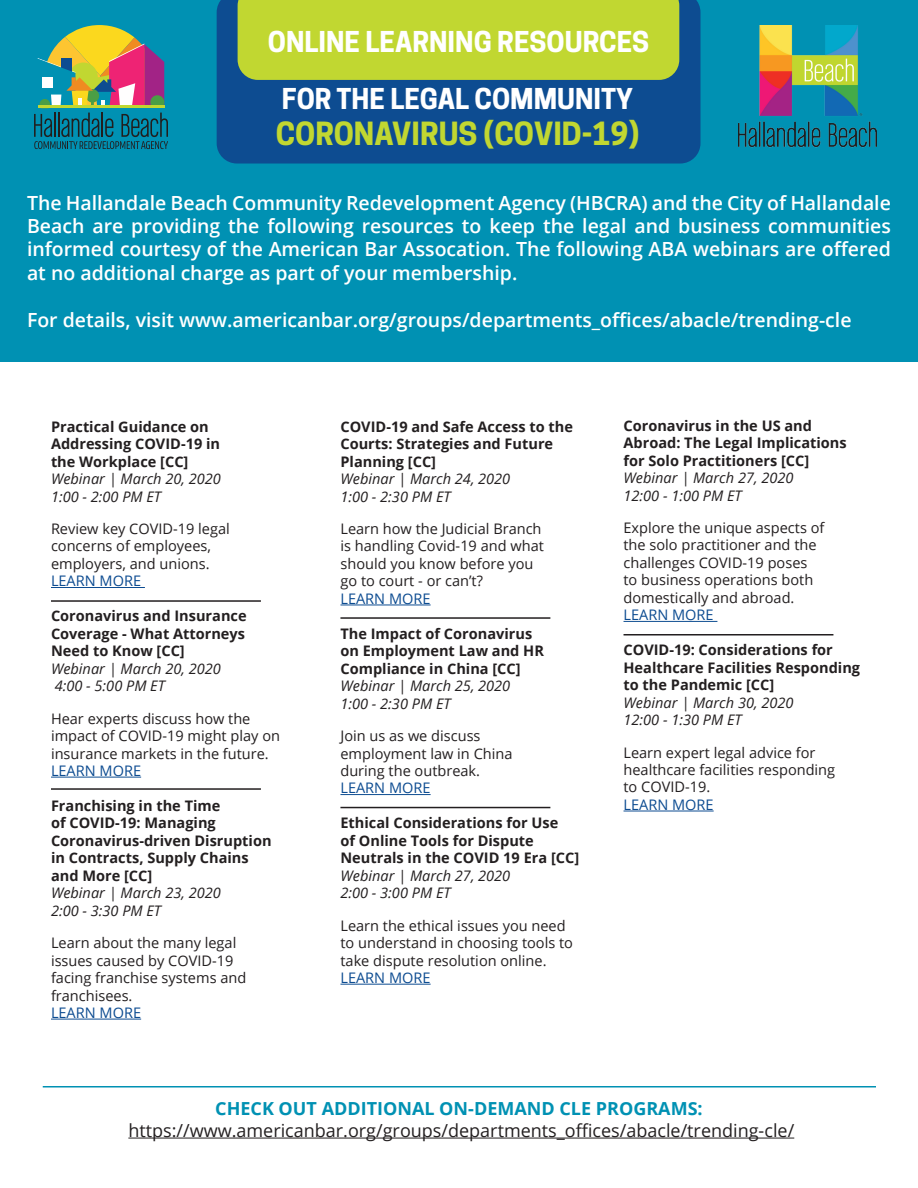
<style>
.page{position:relative;width:918px;height:1188px;background:#fff}
.page>*{position:absolute;margin:0;border:0;box-sizing:border-box;transform-origin:0 0}
.t1{font:700 30px "Cooper Hewitt";color:#c1d731}
.t2{font:700 27px "Cooper Hewitt";color:#fff}
.t3{font:600 19.5px/23.4px "Open Sans";color:#fff;text-align:justify}
.t4{font:18px "Open Sans";color:#231f20}
.t5{font:700 18px "Open Sans";color:#0091b3}
.t6{font:14.55px/17.4px "Open Sans";color:#231f20}
.t7{font:700 14.55px/17.4px "Open Sans";color:#231f20}
.t8{font:italic 14.55px/17.4px "Open Sans";color:#231f20}
.t9{font:14.55px "Open Sans";color:#0d4c91}
</style>
<div class="page">
<div style="left:0;top:0;width:918px;height:362px;background:#0091b3"></div>
<div style="left:217px;top:0;width:483px;height:164px;background:#0d4c91"></div>
<hr style="left:51px;top:587px;width:94px;height:1px;background:#0d4c91">
<hr style="left:51px;top:777px;width:90px;height:1px;background:#0d4c91">
<hr style="left:51px;top:1019px;width:90px;height:1px;background:#0d4c91">
<hr style="left:340px;top:605px;width:91px;height:1px;background:#0d4c91">
<hr style="left:340px;top:794px;width:91px;height:1px;background:#0d4c91">
<hr style="left:340px;top:984px;width:91px;height:1px;background:#0d4c91">
<hr style="left:624px;top:621px;width:93px;height:1px;background:#0d4c91">
<hr style="left:624px;top:811px;width:90px;height:1px;background:#0d4c91">
<div style="left:238px;top:0;width:441px;height:80px;background:#c1d731"></div>
<svg style="left:38px;top:25px;width:126px;height:80px"></svg>
<hr style="left:38px;top:105px;width:126px;height:3px;background:#c1d731">
<svg style="left:34px;top:113px;width:134px;height:36px"></svg>
<hr style="left:43px;top:1086px;width:833px;height:2px;background:#0091b3">
<hr style="left:128px;top:1138px;width:666px;height:1px;background:#231f20">
<img style="left:738px;top:25px;width:139px;height:123px">
<hr style="left:51px;top:600px;width:210px;height:2px;background:#231f20">
<hr style="left:51px;top:788px;width:210px;height:2px;background:#231f20">
<hr style="left:340px;top:617px;width:210px;height:2px;background:#231f20">
<hr style="left:340px;top:807px;width:210px;height:1px;background:#231f20">
<hr style="left:624px;top:634px;width:209px;height:2px;background:#231f20">
<h2 class="t2" style="left:268px;top:26px;width:383px">ONLINE LEARNING RESOURCES</h2>
<h2 class="t2" style="left:282px;top:83px;width:353px">FOR THE LEGAL COMMUNITY</h2>
<h1 class="t1" style="left:276px;top:116px;width:365px">CORONAVIRUS (COVID-19)</h1>
<p class="t3" style="left:27px;top:191px;width:866px">The Hallandale Beach Community Redevelopment Agency (HBCRA) and the City of Hallandale Beach are providing the following resources to keep the legal and business communities informed courtesy of the American Bar Assocation. The following ABA webinars are offered at no additional charge as part of your membership.</p>
<h3 class="t3" style="left:27px;top:308px;width:826px">For details, visit www.americanbar.org/groups/departments_offices/abacle/trending-cle</h3>
<p class="t7" style="left:51px;top:417px;width:171px">Practical Guidance on<br>Addressing COVID-19 in the Workplace [CC]</p>
<p class="t8" style="left:51px;top:470px;width:171px">Webinar | March 20, 2020<br>1:00 - 2:00 PM ET</p>
<p class="t6" style="left:51px;top:520px;width:180px">Review key COVID-19 legal concerns of employees, employers, and unions.</p>
<p class="t9" style="left:51px;top:571px;width:92px">LEARN MORE</p>
<p class="t7" style="left:51px;top:607px;width:197px;text-align:justify">Coronavirus and Insurance Coverage - What Attorneys Need to Know [CC]</p>
<p class="t8" style="left:51px;top:659px;width:171px">Webinar | March 20, 2020<br>4:00 - 5:00 PM ET</p>
<p class="t6" style="left:51px;top:709px;width:231px">Hear experts discuss how the impact of COVID-19 might play on insurance markets in the future.</p>
<p class="t9" style="left:51px;top:761px;width:92px">LEARN MORE</p>
<p class="t7" style="left:51px;top:797px;width:222px">Franchising in the Time<br>of COVID-19: Managing<br>Coronavirus-driven Disruption in Contracts, Supply Chains and More [CC]</p>
<p class="t8" style="left:51px;top:884px;width:171px">Webinar | March 23, 2020<br>2:00 - 3:30 PM ET</p>
<p class="t6" style="left:51px;top:934px;width:197px">Learn about the many legal issues caused by COVID-19 facing franchise systems and franchisees.</p>
<p class="t9" style="left:51px;top:1003px;width:92px">LEARN MORE</p>
<p class="t7" style="left:340px;top:417px;width:234px">COVID-19 and Safe Access to the<br>Courts: Strategies and Future<br>Planning [CC]</p>
<p class="t8" style="left:340px;top:470px;width:171px">Webinar | March 24, 2020<br>1:00 - 2:30 PM ET</p>
<p class="t6" style="left:340px;top:520px;width:205px">Learn how the Judicial Branch is handling Covid-19 and what should you know before you go to court - or can’t?</p>
<p class="t9" style="left:340px;top:589px;width:92px">LEARN MORE</p>
<p class="t7" style="left:340px;top:624px;width:205px">The Impact of Coronavirus on Employment Law and HR<br>Compliance in China [CC]</p>
<p class="t8" style="left:340px;top:677px;width:171px">Webinar | March 25, 2020<br>1:00 - 2:30 PM ET</p>
<p class="t6" style="left:340px;top:727px;width:174px">Join us as we discuss employment law in China during the outbreak.</p>
<p class="t9" style="left:340px;top:778px;width:92px">LEARN MORE</p>
<p class="t7" style="left:340px;top:814px;width:240px">Ethical Considerations for Use<br>of Online Tools for Dispute<br>Neutrals in the COVID 19 Era [CC]</p>
<p class="t8" style="left:340px;top:866px;width:171px">Webinar | March 27, 2020<br>2:00 - 3:00 PM ET</p>
<p class="t6" style="left:340px;top:916px;width:234px">Learn the ethical issues you need to understand in choosing tools to take dispute resolution online.</p>
<p class="t9" style="left:340px;top:968px;width:92px">LEARN MORE</p>
<p class="t7" style="left:624px;top:416px;width:225px">Coronavirus in the US and<br>Abroad: The Legal Implications for Solo Practitioners [CC]</p>
<p class="t8" style="left:624px;top:469px;width:171px">Webinar | March 27, 2020<br>12:00 - 1:00 PM ET</p>
<p class="t6" style="left:624px;top:519px;width:202px">Explore the unique aspects of the solo practitioner and the challenges COVID-19 poses to business operations both domestically and abroad.</p>
<p class="t9" style="left:624px;top:605px;width:92px">LEARN MORE</p>
<p class="t7" style="left:624px;top:641px;width:238px">COVID-19: Considerations for<br>Healthcare Facilities Responding to the Pandemic [CC]</p>
<p class="t8" style="left:624px;top:693px;width:171px">Webinar | March 30, 2020<br>12:00 - 1:30 PM ET</p>
<p class="t6" style="left:624px;top:743px;width:213px">Learn expert legal advice for healthcare facilities responding to COVID-19.</p>
<p class="t9" style="left:624px;top:795px;width:92px">LEARN MORE</p>
<p class="t5" style="left:215px;top:1096px;width:489px">CHECK OUT ADDITIONAL ON-DEMAND CLE PROGRAMS:</p>
<p class="t4" style="left:128px;top:1118px;width:667px">https://www.americanbar.org/groups/departments_offices/abacle/trending-cle/</p>
</div>
